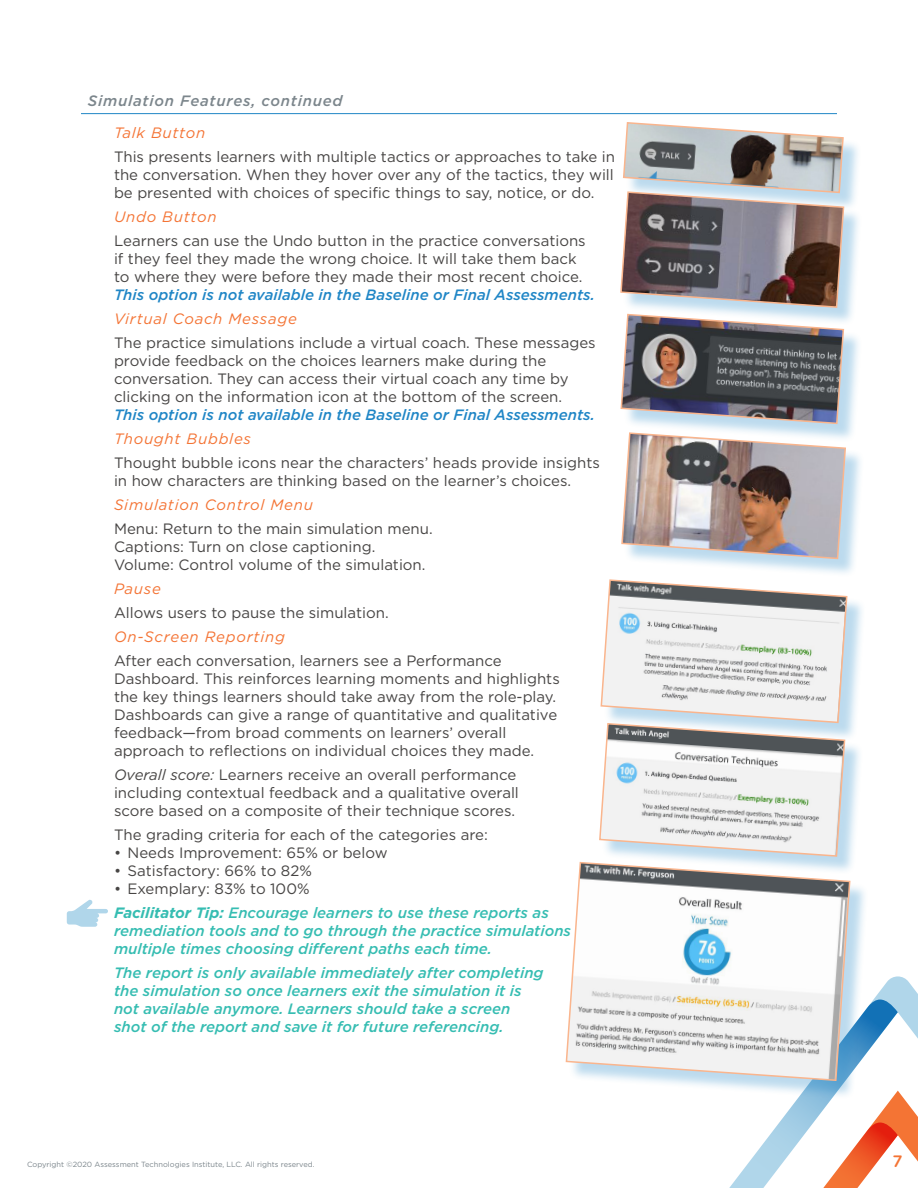
<style>
.page{position:relative;width:918px;height:1188px;background:#fff}
.page>*{position:absolute;margin:0;border:0;box-sizing:border-box;transform-origin:0 0}
.t1{font:500 16.5px "Gotham Rounded";color:#f47434}
.t2{font:15px/18px "Gotham";color:#474544}
.t3{font:italic 500 15px/18px "Gotham";color:#36bdb2}
.t4{font:italic 500 15px "Gotham";color:#2086c6}
.t5{font:italic 15px "Gotham";letter-spacing:.05em;color:#f47435}
.t6{font:italic 500 15px "Gotham";letter-spacing:.05em;color:#7c868c}
.t7{font:7.5px "Gotham";color:#7c868c}
.s1{font-style:italic}
.s2{font-weight:400;font-style:normal;color:#474544}
.s3{font-weight:700}
</style>
<div class="page">
<svg style="left:729px;top:976px;width:189px;height:212px"></svg>
<hr style="left:81px;top:113px;width:756px;height:1px;background:#2086c6">
<div style="left:626px;top:125px;width:236px;height:86px;background:#2086c6;opacity:.3"></div>
<div style="left:623px;top:194px;width:240px;height:132px;background:#2086c6;opacity:.3"></div>
<div style="left:623px;top:317px;width:240px;height:125px;background:#2086c6;opacity:.3"></div>
<img style="left:620px;top:122px;width:225px;height:303px">
<div style="left:624px;top:435px;width:240px;height:143px;background:#2086c6;opacity:.3"></div>
<img style="left:621px;top:432px;width:226px;height:128px">
<div style="left:603px;top:582px;width:263px;height:159px;background:#2086c6;opacity:.3"></div>
<div style="left:602px;top:726px;width:262px;height:149px;background:#2086c6;opacity:.3"></div>
<svg style="left:599px;top:579px;width:249px;height:279px"></svg>
<div style="left:568px;top:865px;width:301px;height:235px;background:#2086c6;opacity:.3"></div>
<svg style="left:565px;top:861px;width:286px;height:221px"></svg>
<svg style="left:67px;top:899px;width:41px;height:28px"></svg>
<p class="t6" style="left:88px;top:91px;width:256px">Simulation Features, continued</p>
<p class="t5" style="left:114px;top:123px;width:93px">Talk Button</p>
<p class="t2" style="left:114px;top:147px;width:502px;text-align:justify">This presents learners with multiple tactics or approaches to take in the conversation. When they hover over any of the tactics, they will be presented with choices of specific things to say, notice, or do.</p>
<p class="t5" style="left:114px;top:207px;width:104px">Undo Button</p>
<p class="t2" style="left:114px;top:231px;width:473px">Learners can use the Undo button in the practice conversations if they feel they made the wrong choice. It will take them back to where they were before they made their most recent choice.</p>
<p class="t4" style="left:114px;top:285px;width:482px">This option is not available in the Baseline or Final Assessments.</p>
<p class="t5" style="left:114px;top:309px;width:184px">Virtual Coach Message</p>
<p class="t2" style="left:114px;top:333px;width:483px">The practice simulations include a virtual coach. These messages provide feedback on the choices learners make during the conversation. They can access their virtual coach any time by clicking on the information icon at the bottom of the screen.</p>
<p class="t4" style="left:114px;top:405px;width:482px">This option is not available in the Baseline or Final Assessments.</p>
<p class="t5" style="left:114px;top:429px;width:139px">Thought Bubbles</p>
<p class="t2" style="left:114px;top:453px;width:488px">Thought bubble icons near the characters’ heads provide insights in how characters are thinking based on the learner’s choices.</p>
<p class="t5" style="left:114px;top:495px;width:201px">Simulation Control Menu</p>
<p class="t2" style="left:114px;top:519px;width:320px">Menu: Return to the main simulation menu.<br>Captions: Turn on close captioning.<br>Volume: Control volume of the simulation.</p>
<p class="t5" style="left:114px;top:579px;width:48px">Pause</p>
<p class="t2" style="left:114px;top:603px;width:276px">Allows users to pause the simulation.</p>
<p class="t5" style="left:114px;top:627px;width:172px">On-Screen Reporting</p>
<p class="t2" style="left:114px;top:651px;width:447px">After each conversation, learners see a Performance Dashboard. This reinforces learning moments and highlights the key things learners should take away from the role-play.<br>Dashboards can give a range of quantitative and qualitative feedback—from broad comments on learners’ overall approach to reflections on individual choices they made.</p>
<p class="t2" style="left:114px;top:765px;width:406px"><span class="s1">Overall score:</span> Learners receive an overall performance including contextual feedback and a qualitative overall score based on a composite of their technique scores.</p>
<p class="t2" style="left:114px;top:825px;width:375px">The grading criteria for each of the categories are:</p>
<p class="t2" style="left:114px;top:843px;width:275px">• Needs Improvement: 65% or below</p>
<p class="t2" style="left:114px;top:861px;width:199px">• Satisfactory: 66% to 82%</p>
<p class="t3" style="left:114px;top:877px;width:436px;line-height:24px"><span class="s2">• Exemplary: 83% to 100%<br></span><span class="s3">Facilitator Tip:</span> Encourage learners to use these reports as</p>
<p class="t3" style="left:114px;top:922px;width:459px">remediation tools and to go through the practice simulations multiple times choosing different paths each time.</p>
<p class="t3" style="left:114px;top:964px;width:431px">The report is only available immediately after completing the simulation so once learners exit the simulation it is not available anymore. Learners should take a screen shot of the report and save it for future referencing.</p>
<p class="t7" style="left:27px;top:1160px;width:289px">Copyright ©2020 Assessment Technologies Institute, LLC. All rights reserved.</p>
<p class="t1" style="left:893px;top:1149px;width:12px">7</p>
</div>
